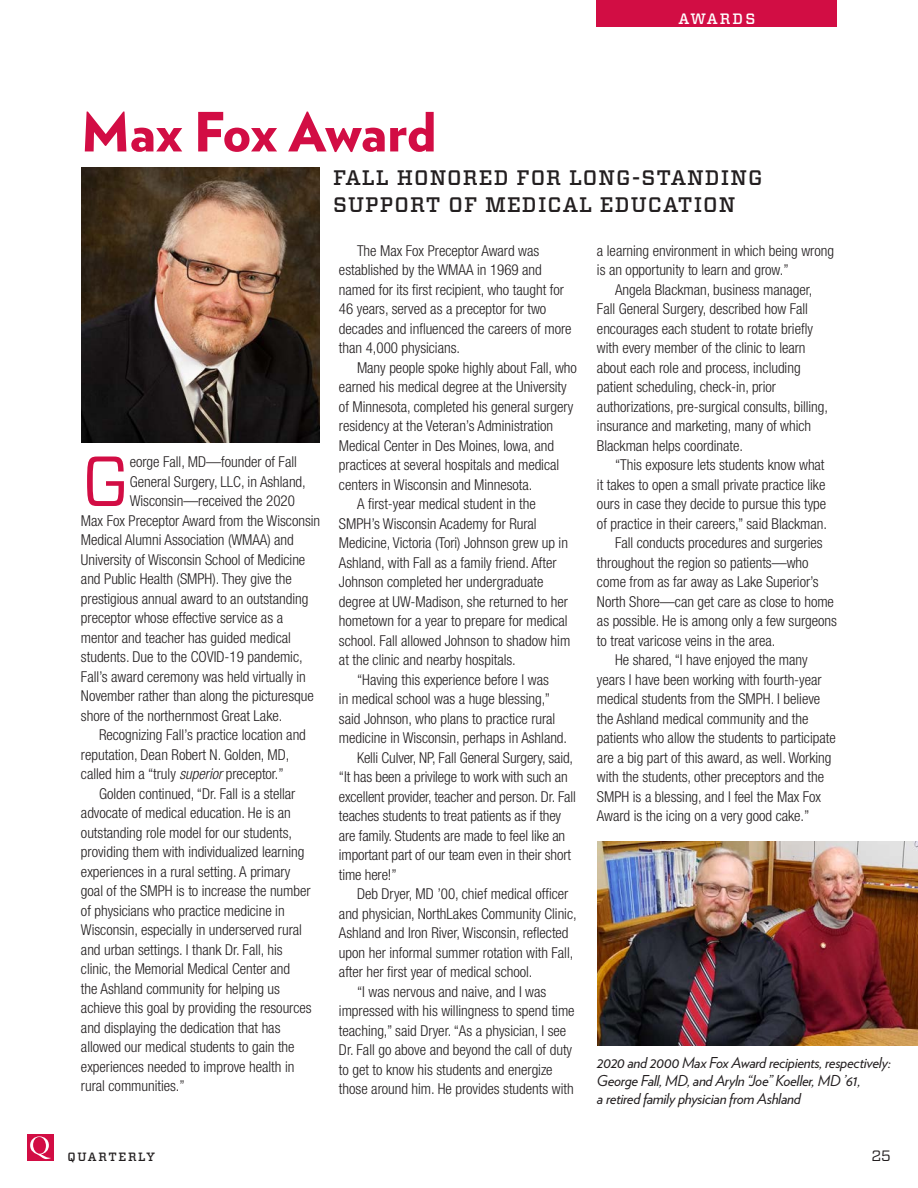
<style>
.page{position:relative;width:918px;height:1188px;background:#fff}
.page>*{position:absolute;margin:0;border:0;box-sizing:border-box;transform-origin:0 0}
.t1{font:70.65px "Vitesse";color:#d20d44}
.t2{font:900 54px "Verlag";letter-spacing:-.01em;color:#d20d44}
.t3{font:500 21px/27px "Vitesse";letter-spacing:.05em;color:#231f20}
.t4{font:300 condensed 15px/19.5px "Helvetica Neue LT Std";color:#231f20}
.t5{font:italic 15px/18px "Verlag";letter-spacing:-.02em;color:#231f20}
.t6{font:500 15px "Vitesse";letter-spacing:.14em;color:#fff}
.t7{font:15px "Vitesse";color:#231f20}
.t8{font:500 12px "Vitesse";letter-spacing:.14em;color:#231f20}
.s1{font-style:italic}
</style>
<div class="page">
<div style="left:597px;top:0;width:240px;height:27px;background:#d20d44"></div>
<div style="left:27px;top:1134px;width:27px;height:27px;background:#d20d44"></div>
<svg style="left:30px;top:1136px;width:21px;height:23px"></svg>
<img style="left:81px;top:167px;width:239px;height:276px">
<img style="left:597px;top:842px;width:321px;height:203px">
<p class="t6" style="left:679px;top:9px;width:78px">AWARDS</p>
<h2 class="t2" style="left:81px;top:87px;width:357px">Max Fox Award</h2>
<h3 class="t3" style="left:333px;top:165px;width:431px">FALL HONORED FOR LONG-STANDING<br>SUPPORT OF MEDICAL EDUCATION</h3>
<h1 class="t1" style="left:81px;top:433px;width:50px">G</h1>
<p class="t4" style="left:130px;top:452px;width:169px">eorge Fall, MD—founder of Fall</p>
<p class="t4" style="left:130px;top:471px;width:178px">General Surgery, LLC, in Ashland,</p>
<p class="t4" style="left:130px;top:491px;width:167px">Wisconsin—received the 2020</p>
<p class="t4" style="left:81px;top:510px;width:241px">Max Fox Preceptor Award from the Wisconsin</p>
<p class="t4" style="left:81px;top:530px;width:214px">Medical Alumni Association (WMAA) and</p>
<p class="t4" style="left:81px;top:549px;width:226px">University of Wisconsin School of Medicine</p>
<p class="t4" style="left:81px;top:569px;width:212px">and Public Health (SMPH). They give the</p>
<p class="t4" style="left:81px;top:588px;width:229px">prestigious annual award to an outstanding</p>
<p class="t4" style="left:81px;top:608px;width:204px">preceptor whose effective service as a</p>
<p class="t4" style="left:81px;top:627px;width:211px">mentor and teacher has guided medical</p>
<p class="t4" style="left:81px;top:647px;width:223px">students. Due to the COVID-19 pandemic,</p>
<p class="t4" style="left:81px;top:666px;width:226px">Fall’s award ceremony was held virtually in</p>
<p class="t4" style="left:81px;top:686px;width:234px">November rather than along the picturesque</p>
<p class="t4" style="left:81px;top:705px;width:203px">shore of the northernmost Great Lake.</p>
<p class="t4" style="left:99px;top:725px;width:208px">Recognizing Fall’s practice location and</p>
<p class="t4" style="left:81px;top:744px;width:210px">reputation, Dean Robert N. Golden, MD,</p>
<p class="t4" style="left:81px;top:764px;width:204px">called him a “truly <span class="s1">superior</span> preceptor.”</p>
<p class="t4" style="left:99px;top:783px;width:198px">Golden continued, “Dr. Fall is a stellar</p>
<p class="t4" style="left:81px;top:803px;width:211px">advocate of medical education. He is an</p>
<p class="t4" style="left:81px;top:822px;width:213px">outstanding role model for our students,</p>
<p class="t4" style="left:81px;top:842px;width:225px">providing them with individualized learning</p>
<p class="t4" style="left:81px;top:861px;width:211px">experiences in a rural setting. A primary</p>
<p class="t4" style="left:81px;top:881px;width:231px">goal of the SMPH is to increase the number</p>
<p class="t4" style="left:81px;top:900px;width:205px">of physicians who practice medicine in</p>
<p class="t4" style="left:81px;top:920px;width:223px">Wisconsin, especially in underserved rural</p>
<p class="t4" style="left:81px;top:939px;width:203px">and urban settings. I thank Dr. Fall, his</p>
<p class="t4" style="left:81px;top:959px;width:211px">clinic, the Memorial Medical Center and</p>
<p class="t4" style="left:81px;top:978px;width:201px">the Ashland community for helping us</p>
<p class="t4" style="left:81px;top:998px;width:232px">achieve this goal by providing the resources</p>
<p class="t4" style="left:81px;top:1017px;width:201px">and displaying the dedication that has</p>
<p class="t4" style="left:81px;top:1037px;width:215px">allowed our medical students to gain the</p>
<p class="t4" style="left:81px;top:1056px;width:215px">experiences needed to improve health in</p>
<p class="t4" style="left:81px;top:1076px;width:105px">rural communities.”</p>
<p class="t4" style="left:339px;top:241px;width:234px;text-indent:18px">The Max Fox Preceptor Award was established by the WMAA in 1969 and named for its first recipient, who taught for 46 years, served as a preceptor for two decades and influenced the careers of more than 4,000 physicians.</p>
<p class="t4" style="left:357px;top:358px;width:221px">Many people spoke highly about Fall, who</p>
<p class="t4" style="left:339px;top:377px;width:229px">earned his medical degree at the University</p>
<p class="t4" style="left:339px;top:397px;width:236px">of Minnesota, completed his general surgery</p>
<p class="t4" style="left:339px;top:416px;width:216px">residency at the Veteran’s Administration</p>
<p class="t4" style="left:339px;top:436px;width:217px">Medical Center in Des Moines, Iowa, and</p>
<p class="t4" style="left:339px;top:455px;width:222px">practices at several hospitals and medical</p>
<p class="t4" style="left:339px;top:475px;width:195px">centers in Wisconsin and Minnesota.</p>
<p class="t4" style="left:357px;top:494px;width:180px">A first-year medical student in the</p>
<p class="t4" style="left:339px;top:514px;width:199px">SMPH’s Wisconsin Academy for Rural</p>
<p class="t4" style="left:339px;top:533px;width:231px">Medicine, Victoria (Tori) Johnson grew up in</p>
<p class="t4" style="left:339px;top:553px;width:219px">Ashland, with Fall as a family friend. After</p>
<p class="t4" style="left:339px;top:572px;width:206px">Johnson completed her undergraduate</p>
<p class="t4" style="left:339px;top:592px;width:230px">degree at UW-Madison, she returned to her</p>
<p class="t4" style="left:339px;top:611px;width:230px">hometown for a year to prepare for medical</p>
<p class="t4" style="left:339px;top:631px;width:233px">school. Fall allowed Johnson to shadow him</p>
<p class="t4" style="left:339px;top:650px;width:178px">at the clinic and nearby hospitals.</p>
<p class="t4" style="left:357px;top:670px;width:193px">“Having this experience before I was</p>
<p class="t4" style="left:339px;top:689px;width:213px">in medical school was a huge blessing,”</p>
<p class="t4" style="left:339px;top:709px;width:218px">said Johnson, who plans to practice rural</p>
<p class="t4" style="left:339px;top:728px;width:230px">medicine in Wisconsin, perhaps in Ashland.</p>
<p class="t4" style="left:357px;top:748px;width:218px">Kelli Culver, NP, Fall General Surgery, said,</p>
<p class="t4" style="left:339px;top:767px;width:230px">“It has been a privilege to work with such an</p>
<p class="t4" style="left:339px;top:787px;width:238px">excellent provider, teacher and person. Dr. Fall</p>
<p class="t4" style="left:339px;top:806px;width:224px">teaches students to treat patients as if they</p>
<p class="t4" style="left:339px;top:826px;width:228px">are family. Students are made to feel like an</p>
<p class="t4" style="left:339px;top:845px;width:234px">important part of our team even in their short</p>
<p class="t4" style="left:339px;top:865px;width:59px">time here!”</p>
<p class="t4" style="left:357px;top:884px;width:213px">Deb Dryer, MD ’00, chief medical officer</p>
<p class="t4" style="left:339px;top:904px;width:239px">and physician, NorthLakes Community Clinic,</p>
<p class="t4" style="left:339px;top:923px;width:231px">Ashland and Iron River, Wisconsin, reflected</p>
<p class="t4" style="left:339px;top:943px;width:236px">upon her informal summer rotation with Fall,</p>
<p class="t4" style="left:339px;top:962px;width:195px">after her first year of medical school.</p>
<p class="t4" style="left:357px;top:982px;width:191px">“I was nervous and naive, and I was</p>
<p class="t4" style="left:339px;top:1001px;width:237px">impressed with his willingness to spend time</p>
<p class="t4" style="left:339px;top:1021px;width:229px">teaching,” said Dryer. “As a physician, I see</p>
<p class="t4" style="left:339px;top:1040px;width:235px">Dr. Fall go above and beyond the call of duty</p>
<p class="t4" style="left:339px;top:1060px;width:215px">to get to know his students and energize</p>
<p class="t4" style="left:339px;top:1079px;width:236px">those around him. He provides students with</p>
<p class="t4" style="left:597px;top:241px;width:239px">a learning environment in which being wrong is an opportunity to learn and grow.”</p>
<p class="t4" style="left:597px;top:280px;width:233px;text-indent:18px">Angela Blackman, business manager, Fall General Surgery, described how Fall encourages each student to rotate briefly with every member of the clinic to learn about each role and process, including patient scheduling, check-in, prior authorizations, pre-surgical consults, billing, insurance and marketing, many of which Blackman helps coordinate.</p>
<p class="t4" style="left:615px;top:455px;width:211px">“This exposure lets students know what</p>
<p class="t4" style="left:597px;top:475px;width:230px">it takes to open a small private practice like</p>
<p class="t4" style="left:597px;top:494px;width:231px">ours in case they decide to pursue this type</p>
<p class="t4" style="left:597px;top:514px;width:232px">of practice in their careers,” said Blackman.</p>
<p class="t4" style="left:615px;top:533px;width:209px">Fall conducts procedures and surgeries</p>
<p class="t4" style="left:597px;top:553px;width:213px">throughout the region so patients—who</p>
<p class="t4" style="left:597px;top:572px;width:223px">come from as far away as Lake Superior’s</p>
<p class="t4" style="left:597px;top:592px;width:239px">North Shore—can get care as close to home</p>
<p class="t4" style="left:597px;top:611px;width:241px">as possible. He is among only a few surgeons</p>
<p class="t4" style="left:597px;top:631px;width:180px">to treat varicose veins in the area.</p>
<p class="t4" style="left:615px;top:650px;width:194px">He shared, “I have enjoyed the many</p>
<p class="t4" style="left:597px;top:670px;width:226px">years I have been working with fourth-year</p>
<p class="t4" style="left:597px;top:689px;width:225px">medical students from the SMPH. I believe</p>
<p class="t4" style="left:597px;top:709px;width:213px">the Ashland medical community and the</p>
<p class="t4" style="left:597px;top:728px;width:240px">patients who allow the students to participate</p>
<p class="t4" style="left:597px;top:748px;width:236px">are a big part of this award, as well. Working</p>
<p class="t4" style="left:597px;top:767px;width:229px">with the students, other preceptors and the</p>
<p class="t4" style="left:597px;top:787px;width:226px">SMPH is a blessing, and I feel the Max Fox</p>
<p class="t4" style="left:597px;top:806px;width:214px">Award is the icing on a very good cake.”</p>
<p class="t5" style="left:597px;top:1052px;width:296px">2020 and 2000 Max Fox Award recipients, respectively:<br>George Fall, MD, and Aryln “Joe” Koeller, MD ’61,<br>a retired family physician from Ashland</p>
<p class="t8" style="left:68px;top:1149px;width:89px">QUARTERLY</p>
<p class="t7" style="left:871px;top:1146px;width:21px">25</p>
</div>
